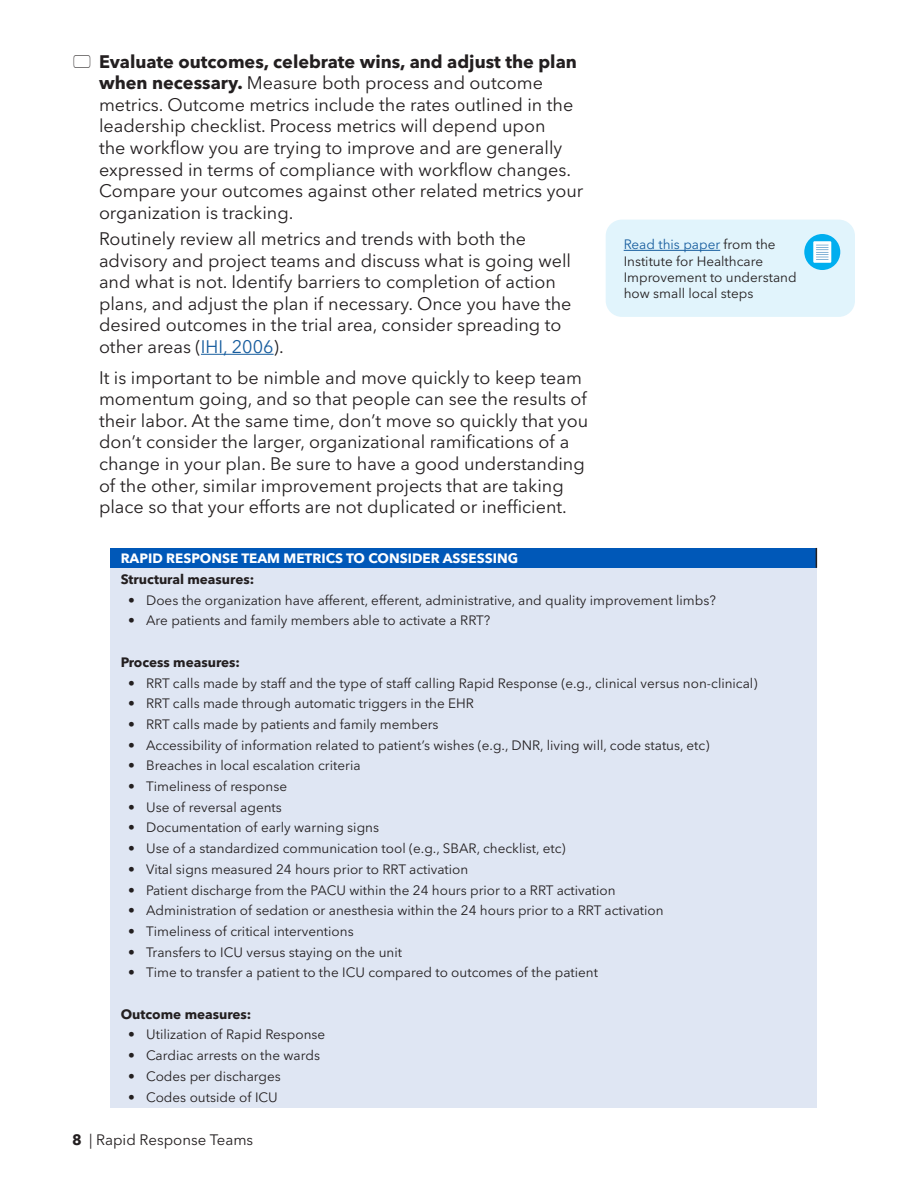
<style>
.page{position:relative;width:918px;height:1188px;background:#fff}
.page>*{position:absolute;margin:0;border:0;box-sizing:border-box;transform-origin:0 0}
.Body_text{font:18px/21.6px "Avenir Next LT Pro";color:#231f20}
.t1{font:15px "Avenir Next LT Pro";color:#231f20}
.Highlight_Text{font:13.5px/16.2px "Avenir Next LT Pro";color:#231f20}
.PI_Bullet{font:700 13.5px "Avenir Next LT Pro";color:#231f20}
.PI_Header{font:700 13.5px "Avenir Next";color:#fff}
.s1{font-weight:700}
.s2{color:#175d9e}
</style>
<div class="page">
<hr style="left:201px;top:354px;width:73px;height:1px;background:#175d9e">
<div style="left:110px;top:548px;width:706px;height:20px;background:#0058b8"></div>
<div style="left:110px;top:568px;width:706px;height:540px;background:#dfe6f3"></div>
<svg style="left:816px;top:548px;width:1px;height:20px"></svg>
<div style="left:606px;top:220px;width:249px;height:97px;background:#e1f4fc;border-radius:16px"></div>
<hr style="left:624px;top:250px;width:96px;height:1px;background:#175d9e">
<div style="left:804px;top:234px;width:36px;height:36px;background:#00aeef;border-radius:50%"></div>
<div style="left:813px;top:241px;width:18px;height:22px;background:#fff"></div>
<svg style="left:816px;top:245px;width:13px;height:15px"></svg>
<p class="Body_text" style="left:99px;top:51px;width:486px"><span class="s1">Evaluate outcomes, celebrate wins, and adjust the plan when necessary.</span> Measure both process and outcome metrics. Outcome metrics include the rates outlined in the leadership checklist. Process metrics will depend upon<br>the workflow you are trying to improve and are generally expressed in terms of compliance with workflow changes.<br>Compare your outcomes against other related metrics your organization is tracking.</p>
<p class="Body_text" style="left:99px;top:228px;width:474px">Routinely review all metrics and trends with both the advisory and project teams and discuss what is going well and what is not. Identify barriers to completion of action plans, and adjust the plan if necessary. Once you have the desired outcomes in the trial area, consider spreading to other areas (<span class="s2">IHI, 2006</span>).</p>
<p class="Body_text" style="left:99px;top:366px;width:491px">It is important to be nimble and move quickly to keep team momentum going, and so that people can see the results of their labor. At the same time, don’t move so quickly that you don’t consider the larger, organizational ramifications of a change in your plan. Be sure to have a good understanding of the other, similar improvement projects that are taking place so that your efforts are not duplicated or inefficient.</p>
<p class="PI_Header" style="left:121px;top:546px;width:399px">RAPID RESPONSE TEAM METRICS TO CONSIDER ASSESSING</p>
<p class="PI_Bullet" style="left:121px;top:571px;width:135px">Structural measures:</p>
<p class="Highlight_Text" style="left:128px;top:592px;width:589px">• Does the organization have afferent, efferent, administrative, and quality improvement limbs?</p>
<p class="Highlight_Text" style="left:128px;top:613px;width:364px">• Are patients and family members able to activate a RRT?</p>
<p class="PI_Bullet" style="left:121px;top:654px;width:121px">Process measures:</p>
<p class="Highlight_Text" style="left:128px;top:675px;width:631px">• RRT calls made by staff and the type of staff calling Rapid Response (e.g., clinical versus non-clinical)</p>
<p class="Highlight_Text" style="left:128px;top:695px;width:347px">• RRT calls made through automatic triggers in the EHR</p>
<p class="Highlight_Text" style="left:128px;top:716px;width:312px">• RRT calls made by patients and family members</p>
<p class="Highlight_Text" style="left:128px;top:737px;width:583px">• Accessibility of information related to patient’s wishes (e.g., DNR, living will, code status, etc)</p>
<p class="Highlight_Text" style="left:128px;top:758px;width:234px">• Breaches in local escalation criteria</p>
<p class="Highlight_Text" style="left:128px;top:778px;width:160px">• Timeliness of response</p>
<p class="Highlight_Text" style="left:128px;top:799px;width:155px">• Use of reversal agents</p>
<p class="Highlight_Text" style="left:128px;top:820px;width:252px">• Documentation of early warning signs</p>
<p class="Highlight_Text" style="left:128px;top:840px;width:439px">• Use of a standardized communication tool (e.g., SBAR, checklist, etc)</p>
<p class="Highlight_Text" style="left:128px;top:861px;width:342px">• Vital signs measured 24 hours prior to RRT activation</p>
<p class="Highlight_Text" style="left:128px;top:882px;width:489px">• Patient discharge from the PACU within the 24 hours prior to a RRT activation</p>
<p class="Highlight_Text" style="left:128px;top:902px;width:537px">• Administration of sedation or anesthesia within the 24 hours prior to a RRT activation</p>
<p class="Highlight_Text" style="left:128px;top:923px;width:227px">• Timeliness of critical interventions</p>
<p class="Highlight_Text" style="left:128px;top:944px;width:275px">• Transfers to ICU versus staying on the unit</p>
<p class="Highlight_Text" style="left:128px;top:965px;width:471px">• Time to transfer a patient to the ICU compared to outcomes of the patient</p>
<p class="PI_Bullet" style="left:121px;top:1006px;width:132px">Outcome measures:</p>
<p class="Highlight_Text" style="left:128px;top:1027px;width:199px">• Utilization of Rapid Response</p>
<p class="Highlight_Text" style="left:128px;top:1047px;width:193px">• Cardiac arrests on the wards</p>
<p class="Highlight_Text" style="left:128px;top:1068px;width:154px">• Codes per discharges</p>
<p class="Highlight_Text" style="left:128px;top:1089px;width:151px">• Codes outside of ICU</p>
<p class="Highlight_Text" style="left:624px;top:237px;width:175px"><span class="s2">Read this paper</span> from the<br>Institute for Healthcare<br>Improvement to understand how small local steps</p>
<p class="t1" style="left:72px;top:1131px;width:183px"><span class="s1">8</span> | Rapid Response Teams</p>
</div>
